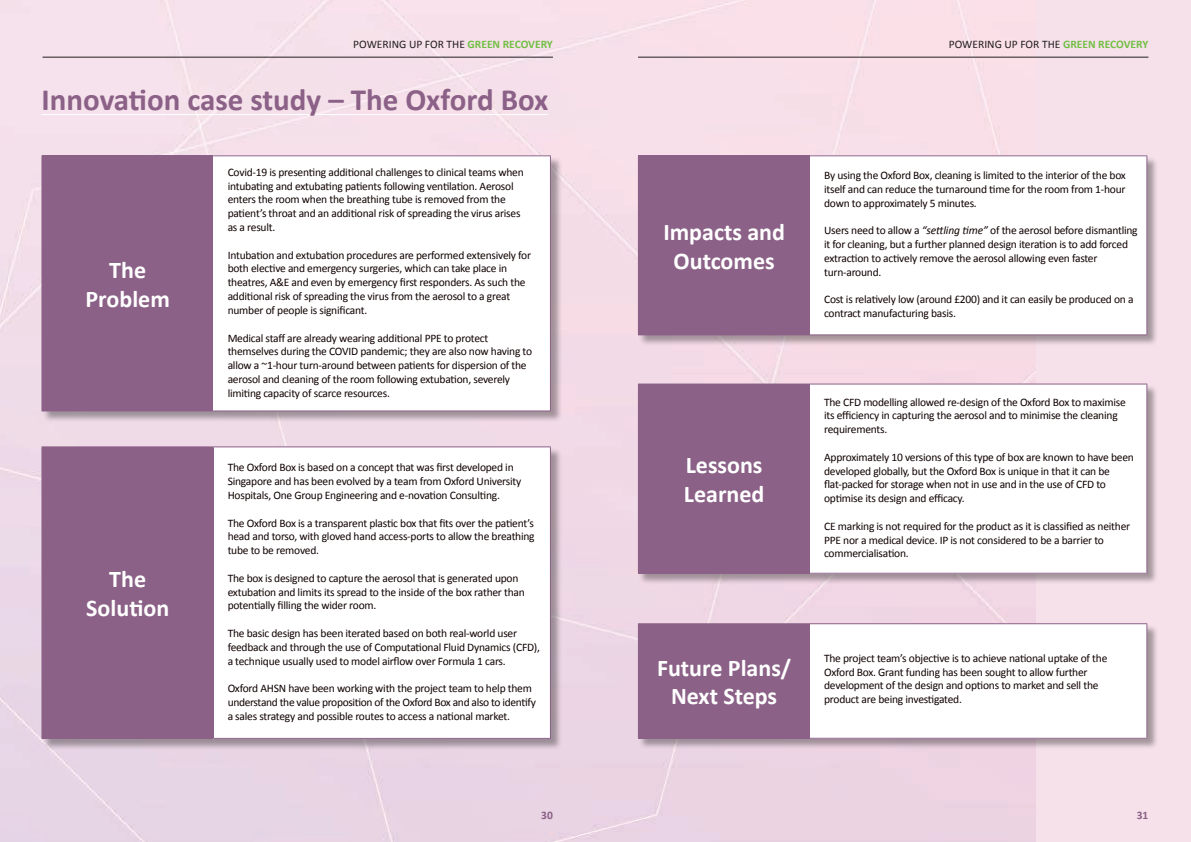
<style>
.page{position:relative;width:1191px;height:842px;background:#fff}
.page>*{position:absolute;margin:0;border:0;box-sizing:border-box;transform-origin:0 0}
.t1{font:700 31px "Calibri";color:#8b6187}
.t2{font:700 24px/28.8px "Calibri";color:#fff;text-align:center}
.t3{font:11.5px/13.8px "Calibri";letter-spacing:-.02em;color:#100101}
.t4{font:11.5px "Calibri";color:#231f20}
.t5{font:700 11.5px "Calibri";color:#8b6187}
.s1{font-weight:700;color:#71bf44}
.s2{font-style:italic}
</style>
<div class="page">
<div style="left:0;top:0;width:1190px;height:842px;background:#f6e1ea"></div>
<img style="left:0;top:0;width:1035px;height:842px">
<hr style="left:638px;top:57px;width:510px;height:1px;background:#231f20">
<div style="left:638px;top:156px;width:520px;height:191px;background:#231f20;opacity:.39"></div>
<div style="left:638px;top:156px;width:172px;height:179px;background:#8b6187"></div>
<div style="left:810px;top:156px;width:336px;height:179px;background:#fff"></div>
<hr style="left:638px;top:155px;width:172px;height:1px;background:#8b6187">
<hr style="left:810px;top:155px;width:337px;height:1px;background:#8b6187">
<hr style="left:1146px;top:156px;width:1px;height:178px;background:#8b6187">
<hr style="left:810px;top:334px;width:337px;height:1px;background:#8b6187">
<div style="left:638px;top:384px;width:520px;height:201px;background:#231f20;opacity:.39"></div>
<div style="left:638px;top:384px;width:172px;height:189px;background:#8b6187"></div>
<div style="left:810px;top:384px;width:336px;height:189px;background:#fff"></div>
<hr style="left:810px;top:384px;width:337px;height:1px;background:#8b6187">
<hr style="left:1146px;top:384px;width:1px;height:189px;background:#8b6187">
<hr style="left:638px;top:573px;width:172px;height:1px;background:#8b6187">
<hr style="left:810px;top:573px;width:337px;height:1px;background:#8b6187">
<div style="left:638px;top:624px;width:520px;height:126px;background:#231f20;opacity:.39"></div>
<div style="left:638px;top:624px;width:172px;height:114px;background:#8b6187"></div>
<div style="left:810px;top:624px;width:336px;height:114px;background:#fff"></div>
<hr style="left:638px;top:623px;width:172px;height:1px;background:#8b6187">
<hr style="left:810px;top:623px;width:337px;height:1px;background:#8b6187">
<hr style="left:1146px;top:624px;width:1px;height:114px;background:#8b6187">
<hr style="left:638px;top:738px;width:172px;height:1px;background:#8b6187">
<hr style="left:810px;top:738px;width:337px;height:1px;background:#8b6187">
<hr style="left:43px;top:57px;width:510px;height:1px;background:#231f20">
<hr style="left:42px;top:114px;width:506px;height:1px;background:#fff">
<div style="left:42px;top:156px;width:520px;height:267px;background:#231f20;opacity:.39"></div>
<div style="left:42px;top:156px;width:171px;height:255px;background:#8b6187"></div>
<div style="left:213px;top:156px;width:337px;height:255px;background:#fff"></div>
<hr style="left:42px;top:155px;width:171px;height:1px;background:#8b6187">
<hr style="left:213px;top:155px;width:338px;height:1px;background:#8b6187">
<hr style="left:550px;top:156px;width:1px;height:255px;background:#8b6187">
<hr style="left:42px;top:411px;width:171px;height:1px;background:#8b6187">
<hr style="left:213px;top:411px;width:338px;height:1px;background:#8b6187">
<div style="left:42px;top:447px;width:520px;height:303px;background:#231f20;opacity:.39"></div>
<div style="left:42px;top:447px;width:171px;height:291px;background:#8b6187"></div>
<div style="left:213px;top:447px;width:337px;height:291px;background:#fff"></div>
<hr style="left:42px;top:446px;width:171px;height:1px;background:#8b6187">
<hr style="left:213px;top:446px;width:338px;height:1px;background:#8b6187">
<hr style="left:213px;top:447px;width:1px;height:291px;background:#8b6187">
<hr style="left:550px;top:447px;width:1px;height:291px;background:#8b6187">
<hr style="left:42px;top:738px;width:171px;height:1px;background:#8b6187">
<hr style="left:213px;top:738px;width:338px;height:1px;background:#8b6187">
<p class="t4" style="left:353px;top:37px;width:201px">POWERING UP FOR THE <span class="s1">GREEN RECOVERY</span></p>
<h1 class="t1" style="left:42px;top:80px;width:508px">Innovation case study – The Oxford Box</h1>
<h2 class="t2" style="left:86px;top:256px;width:86px">The<br>Problem</h2>
<h2 class="t2" style="left:86px;top:565px;width:84px">The<br>Solution</h2>
<p class="t3" style="left:228px;top:165px;width:298px">Covid-19 is presenting additional challenges to clinical teams when intubating and extubating patients following ventilation. Aerosol enters the room when the breathing tube is removed from the patient’s throat and an additional risk of spreading the virus arises as a result.</p>
<p class="t3" style="left:228px;top:247px;width:305px">Intubation and extubation procedures are performed extensively for both elective and emergency surgeries, which can take place in theatres, A&amp;E and even by emergency first responders. As such the additional risk of spreading the virus from the aerosol to a great number of people is significant.</p>
<p class="t3" style="left:228px;top:330px;width:306px">Medical staff are already wearing additional PPE to protect themselves during the COVID pandemic; they are also now having to allow a ~1-hour turn-around between patients for dispersion of the aerosol and cleaning of the room following extubation, severely limiting capacity of scarce resources.</p>
<p class="t3" style="left:228px;top:460px;width:295px">The Oxford Box is based on a concept that was first developed in<br>Singapore and has been evolved by a team from Oxford University<br>Hospitals, One Group Engineering and e-novation Consulting.</p>
<p class="t3" style="left:228px;top:515px;width:308px;text-align:justify">The Oxford Box is a transparent plastic box that fits over the patient’s head and torso, with gloved hand access-ports to allow the breathing tube to be removed.</p>
<p class="t3" style="left:228px;top:570px;width:299px">The box is designed to capture the aerosol that is generated upon extubation and limits its spread to the inside of the box rather than potentially filling the wider room.</p>
<p class="t3" style="left:228px;top:626px;width:314px">The basic design has been iterated based on both real-world user feedback and through the use of Computational Fluid Dynamics (CFD), a technique usually used to model airflow over Formula 1 cars.</p>
<p class="t3" style="left:228px;top:681px;width:310px">Oxford AHSN have been working with the project team to help them understand the value proposition of the Oxford Box and also to identify a sales strategy and possible routes to access a national market.</p>
<p class="t5" style="left:541px;top:807px;width:13px">30</p>
<p class="t4" style="left:948px;top:37px;width:201px">POWERING UP FOR THE <span class="s1">GREEN RECOVERY</span></p>
<h2 class="t2" style="left:663px;top:218px;width:123px">Impacts and<br>Outcomes</h2>
<h2 class="t2" style="left:684px;top:451px;width:82px;text-align:left">Lessons<br>Learned</h2>
<p class="t3" style="left:824px;top:168px;width:303px;text-align:justify">By using the Oxford Box, cleaning is limited to the interior of the box itself and can reduce the turnaround time for the room from 1-hour down to approximately 5 minutes.</p>
<p class="t3" style="left:824px;top:223px;width:315px">Users need to allow a <span class="s2">“settling time”</span> of the aerosol before dismantling it for cleaning, but a further planned design iteration is to add forced extraction to actively remove the aerosol allowing even faster turn-around.</p>
<p class="t3" style="left:824px;top:292px;width:311px">Cost is relatively low (around £200) and it can easily be produced on a contract manufacturing basis.</p>
<p class="t3" style="left:824px;top:394px;width:303px">The CFD modelling allowed re-design of the Oxford Box to maximise its efficiency in capturing the aerosol and to minimise the cleaning requirements.</p>
<p class="t3" style="left:824px;top:450px;width:311px">Approximately 10 versions of this type of box are known to have been developed globally, but the Oxford Box is unique in that it can be flat-packed for storage when not in use and in the use of CFD to optimise its design and efficacy.</p>
<p class="t3" style="left:824px;top:519px;width:308px">CE marking is not required for the product as it is classified as neither<br>PPE nor a medical device. IP is not considered to be a barrier to commercialisation.</p>
<h2 class="t2" style="left:657px;top:653px;width:136px">Future Plans/<br>Next Steps</h2>
<p class="t3" style="left:824px;top:650px;width:285px">The project team’s objective is to achieve national uptake of the Oxford Box. Grant funding has been sought to allow further development of the design and options to market and sell the product are being investigated.</p>
<p class="t5" style="left:1136px;top:807px;width:13px">31</p>
</div>
